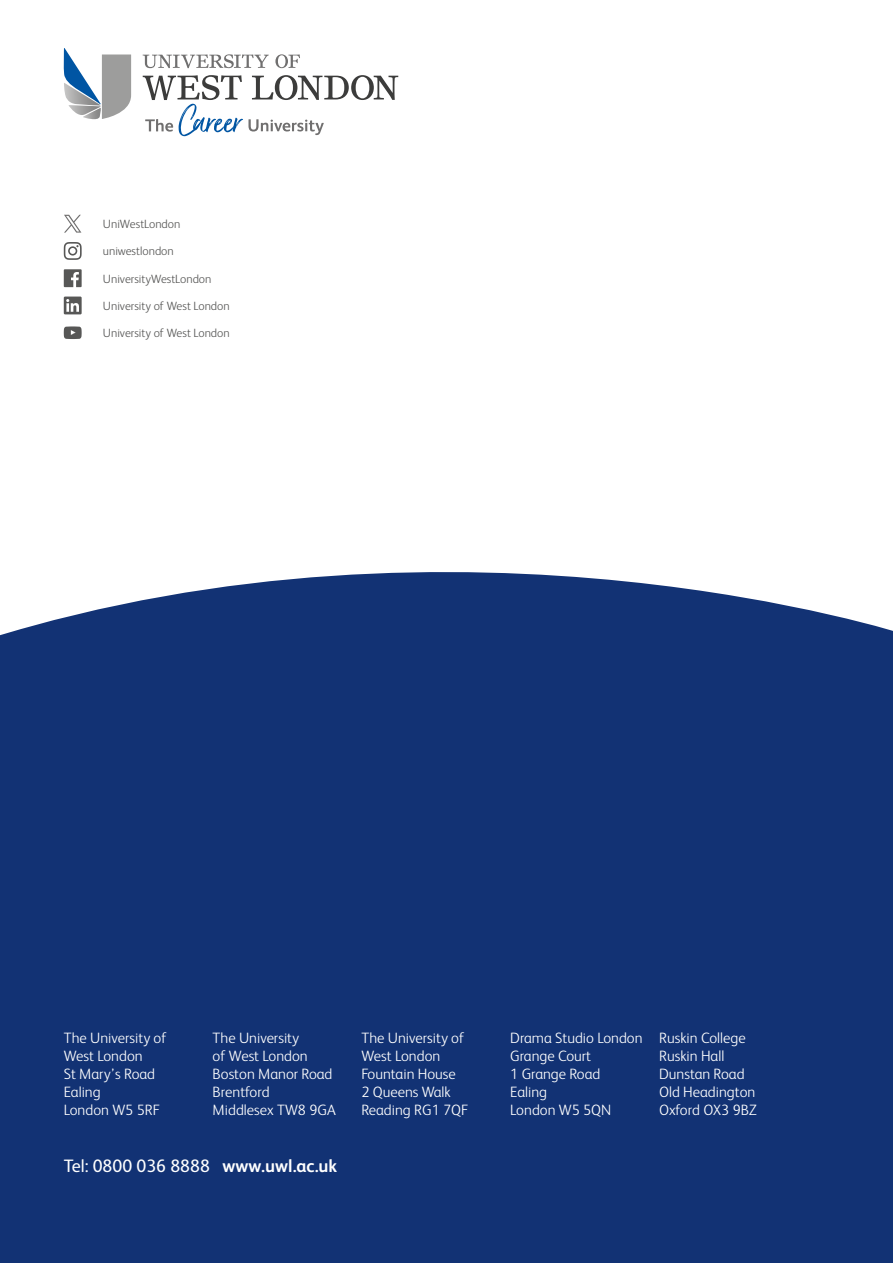
<style>
.page{position:relative;width:893px;height:1263px;background:#fff}
.page>*{position:absolute;margin:0;border:0;box-sizing:border-box;transform-origin:0 0}
.t1{font:18px "FS Albert";color:#fff}
.t2{font:300 15px/18px "FS Albert";color:#fff}
.t3{font:300 12px "FS Albert";color:#575756}
.s1{font-weight:700}
</style>
<div class="page">
<div style="left:0;top:572px;width:893px;height:691px;background:#123274"></div>
<svg style="left:143px;top:54px;width:126px;height:14px"></svg>
<svg style="left:275px;top:54px;width:25px;height:14px"></svg>
<svg style="left:64px;top:48px;width:67px;height:72px"></svg>
<svg style="left:143px;top:75px;width:255px;height:61px"></svg>
<svg style="left:64px;top:215px;width:17px;height:18px"></svg>
<svg style="left:64px;top:242px;width:18px;height:18px"></svg>
<svg style="left:64px;top:269px;width:18px;height:18px"></svg>
<svg style="left:64px;top:297px;width:18px;height:17px"></svg>
<svg style="left:64px;top:326px;width:18px;height:13px"></svg>
<p class="t3" style="left:103px;top:216px;width:79px">UniWestLondon</p>
<p class="t3" style="left:103px;top:243px;width:72px">uniwestlondon</p>
<p class="t3" style="left:103px;top:271px;width:110px">UniversityWestLondon</p>
<p class="t3" style="left:103px;top:298px;width:128px">University of West London</p>
<p class="t3" style="left:103px;top:325px;width:128px">University of West London</p>
<p class="t2" style="left:64px;top:1028px;width:104px">The University of</p>
<p class="t2" style="left:64px;top:1046px;width:80px">West London</p>
<p class="t2" style="left:64px;top:1064px;width:93px">St Mary’s Road</p>
<p class="t2" style="left:64px;top:1082px;width:38px">Ealing</p>
<p class="t2" style="left:64px;top:1100px;width:98px">London W5 5RF</p>
<p class="t2" style="left:213px;top:1028px;width:88px">The University</p>
<p class="t2" style="left:213px;top:1046px;width:97px">of West London</p>
<p class="t2" style="left:213px;top:1064px;width:121px">Boston Manor Road</p>
<p class="t2" style="left:213px;top:1082px;width:59px">Brentford</p>
<p class="t2" style="left:213px;top:1100px;width:125px">Middlesex TW8 9GA</p>
<p class="t1" style="left:64px;top:1153px;width:275px">Tel: 0800 036 8888 <span class="s1">www.uwl.ac.uk</span></p>
<p class="t2" style="left:361px;top:1028px;width:104px">The University of<br>West London</p>
<p class="t2" style="left:361px;top:1064px;width:96px">Fountain House</p>
<p class="t2" style="left:361px;top:1082px;width:91px">2 Queens Walk</p>
<p class="t2" style="left:361px;top:1100px;width:108px">Reading RG1 7QF</p>
<p class="t2" style="left:510px;top:1028px;width:134px">Drama Studio London</p>
<p class="t2" style="left:510px;top:1046px;width:82px">Grange Court</p>
<p class="t2" style="left:510px;top:1064px;width:92px">1 Grange Road</p>
<p class="t2" style="left:510px;top:1082px;width:38px">Ealing</p>
<p class="t2" style="left:510px;top:1100px;width:102px">London W5 5QN</p>
<p class="t2" style="left:659px;top:1028px;width:88px">Ruskin College</p>
<p class="t2" style="left:659px;top:1046px;width:67px">Ruskin Hall</p>
<p class="t2" style="left:659px;top:1064px;width:87px">Dunstan Road</p>
<p class="t2" style="left:659px;top:1082px;width:98px">Old Headington</p>
<p class="t2" style="left:659px;top:1100px;width:99px">Oxford OX3 9BZ</p>
</div>
